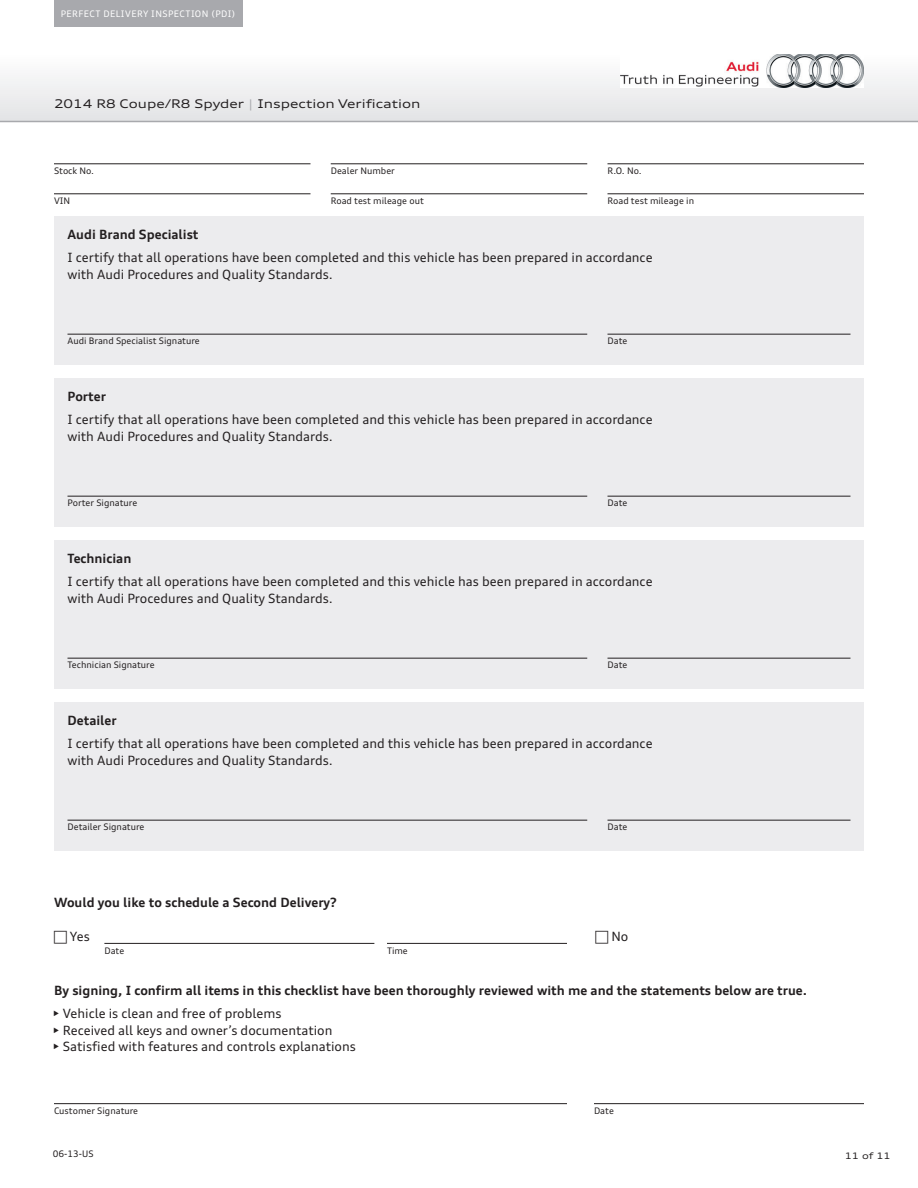
<style>
.page{position:relative;width:918px;height:1188px;background:#fff}
.page>*{position:absolute;margin:0;border:0;box-sizing:border-box;transform-origin:0 0}
.t1{font:12.75px/16.5px "Audi Type";color:#231f20}
.t2{font:700 12.75px "Audi Type";color:#231f20}
.t3{font:expanded 12px "Audi Type";color:#231f20}
.t4{font:9px "Audi Type";color:#231f20}
.t5{font:9px "Audi Type";letter-spacing:.05em;color:#fff}
.t6{font:expanded 9px "Audi Type";color:#231f20}
.s1{color:#a8a9ad}
</style>
<div class="page">
<div style="left:0;top:54px;width:918px;height:68px;background:linear-gradient(to bottom,#fff,#e1e2e4)"></div>
<hr style="left:0;top:121px;width:918px;height:1px;background:#a8a9ad">
<div style="left:54px;top:0;width:189px;height:27px;background:#a8a9ad"></div>
<hr style="left:54px;top:1103px;width:513px;height:1px;background:#231f20">
<hr style="left:594px;top:1103px;width:270px;height:1px;background:#231f20">
<hr style="left:104px;top:943px;width:270px;height:1px;background:#231f20">
<hr style="left:387px;top:943px;width:180px;height:1px;background:#231f20">
<div style="left:54px;top:216px;width:810px;height:148px;background:#ececee"></div>
<div style="left:54px;top:378px;width:810px;height:148px;background:#ececee"></div>
<div style="left:54px;top:540px;width:810px;height:148px;background:#ececee"></div>
<div style="left:54px;top:702px;width:810px;height:148px;background:#ececee"></div>
<hr style="left:68px;top:334px;width:519px;height:1px;background:#231f20">
<hr style="left:68px;top:496px;width:519px;height:1px;background:#231f20">
<hr style="left:68px;top:658px;width:519px;height:1px;background:#231f20">
<hr style="left:68px;top:820px;width:519px;height:1px;background:#231f20">
<hr style="left:608px;top:334px;width:242px;height:1px;background:#231f20">
<hr style="left:608px;top:496px;width:242px;height:1px;background:#231f20">
<hr style="left:608px;top:658px;width:242px;height:1px;background:#231f20">
<hr style="left:608px;top:820px;width:242px;height:1px;background:#231f20">
<img style="left:620px;top:54px;width:244px;height:34px">
<hr style="left:54px;top:163px;width:256px;height:1px;background:#231f20">
<hr style="left:331px;top:163px;width:256px;height:1px;background:#231f20">
<hr style="left:54px;top:193px;width:256px;height:1px;background:#231f20">
<hr style="left:331px;top:193px;width:256px;height:1px;background:#231f20">
<hr style="left:608px;top:163px;width:256px;height:1px;background:#231f20">
<hr style="left:608px;top:193px;width:256px;height:1px;background:#231f20">
<p class="t5" style="left:61px;top:8px;width:176px">PERFECT DELIVERY INSPECTION (PDI)</p>
<p class="t3" style="left:54px;top:96px;width:368px">2014 R8 Coupe/R8 Spyder <span class="s1">|</span> Inspection Verification</p>
<p class="t4" style="left:54px;top:165px;width:42px">Stock No.</p>
<p class="t4" style="left:331px;top:165px;width:66px">Dealer Number</p>
<p class="t4" style="left:54px;top:195px;width:18px">VIN</p>
<p class="t4" style="left:331px;top:195px;width:95px">Road test mileage out</p>
<p class="t4" style="left:608px;top:165px;width:36px">R.O. No.</p>
<p class="t4" style="left:608px;top:195px;width:88px">Road test mileage in</p>
<p class="t2" style="left:68px;top:226px;width:133px">Audi Brand Specialist</p>
<p class="t1" style="left:68px;top:249px;width:587px">I certify that all operations have been completed and this vehicle has been prepared in accordance with Audi Procedures and Quality Standards.</p>
<p class="t4" style="left:68px;top:336px;width:134px">Audi Brand Specialist Signature</p>
<p class="t4" style="left:608px;top:336px;width:21px">Date</p>
<p class="t2" style="left:68px;top:388px;width:40px">Porter</p>
<p class="t1" style="left:68px;top:411px;width:587px">I certify that all operations have been completed and this vehicle has been prepared in accordance with Audi Procedures and Quality Standards.</p>
<p class="t4" style="left:68px;top:498px;width:71px">Porter Signature</p>
<p class="t4" style="left:608px;top:498px;width:21px">Date</p>
<p class="t2" style="left:68px;top:550px;width:65px">Technician</p>
<p class="t1" style="left:68px;top:573px;width:587px">I certify that all operations have been completed and this vehicle has been prepared in accordance with Audi Procedures and Quality Standards.</p>
<p class="t4" style="left:68px;top:660px;width:89px">Technician Signature</p>
<p class="t4" style="left:608px;top:660px;width:21px">Date</p>
<p class="t2" style="left:68px;top:712px;width:51px">Detailer</p>
<p class="t1" style="left:68px;top:735px;width:587px">I certify that all operations have been completed and this vehicle has been prepared in accordance with Audi Procedures and Quality Standards.</p>
<p class="t4" style="left:68px;top:822px;width:78px">Detailer Signature</p>
<p class="t4" style="left:608px;top:822px;width:21px">Date</p>
<p class="t2" style="left:54px;top:894px;width:285px">Would you like to schedule a Second Delivery?</p>
<p class="t1" style="left:67px;top:928px;width:25px">F Yes</p>
<p class="t1" style="left:608px;top:928px;width:22px">F No</p>
<p class="t4" style="left:104px;top:945px;width:21px">Date</p>
<p class="t4" style="left:387px;top:945px;width:22px">Time</p>
<p class="t2" style="left:54px;top:982px;width:755px">By signing, I confirm all items in this checklist have been thoroughly reviewed with me and the statements below are true.</p>
<p class="t1" style="left:52px;top:1005px;width:231px">• Vehicle is clean and free of problems</p>
<p class="t1" style="left:52px;top:1022px;width:282px">• Received all keys and owner’s documentation</p>
<p class="t1" style="left:52px;top:1038px;width:305px">• Satisfied with features and controls explanations</p>
<p class="t4" style="left:54px;top:1105px;width:86px">Customer Signature</p>
<p class="t4" style="left:594px;top:1105px;width:21px">Date</p>
<p class="t4" style="left:53px;top:1148px;width:42px">06-13-US</p>
<p class="t6" style="left:845px;top:1149px;width:48px">11 of 11</p>
</div>
